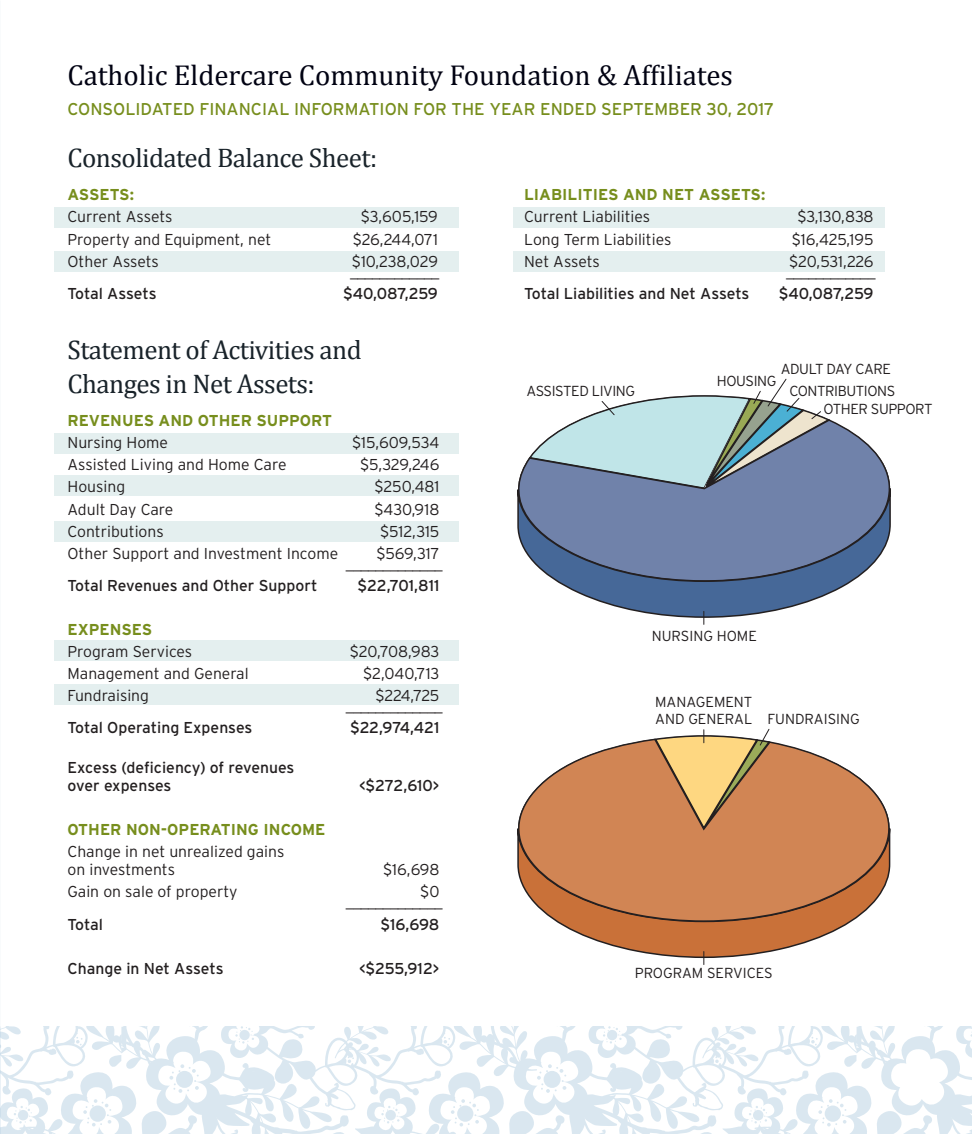
<style>
.page{position:relative;width:972px;height:1134px;background:#fff}
.page>*{position:absolute;margin:0;border:0;box-sizing:border-box;transform-origin:0 0}
.t1{font:28.95px "Cambria";color:#000212}
.t2{font:27px "Cambria";letter-spacing:-.02em;color:#19232a}
.t3{font:17.1px "Interstate";color:#778e1d}
.t4{font:300 15.75px/18px "Interstate";color:#231f20}
.t5{font:15.75px/18px "Interstate";color:#231f20}
.t6{font:700 15.75px "Interstate";color:#778e1d}
.t7{font:300 14.55px "Interstate";letter-spacing:-.025em;color:#231f20}
.t8{font:300 14.55px/16.4px "Interstate";color:#231f20}
</style>
<div class="page">
<svg style="left:558px;top:923px;width:291px;height:36px"></svg>
<svg style="left:517px;top:819px;width:374px;height:104px;background:#c98357"></svg>
<svg style="left:703px;top:952px;width:1px;height:13px"></svg>
<svg style="left:519px;top:729px;width:370px;height:136px"></svg>
<div style="left:54px;top:207px;width:405px;height:21px;background:#e4efef"></div>
<div style="left:513px;top:207px;width:371px;height:21px;background:#e4efef"></div>
<div style="left:54px;top:252px;width:405px;height:20px;background:#e4efef"></div>
<div style="left:513px;top:252px;width:371px;height:20px;background:#e4efef"></div>
<div style="left:54px;top:433px;width:405px;height:20px;background:#e4efef"></div>
<div style="left:54px;top:641px;width:405px;height:20px;background:#e4efef"></div>
<div style="left:54px;top:521px;width:405px;height:21px;background:#e4efef"></div>
<div style="left:54px;top:476px;width:405px;height:20px;background:#e4efef"></div>
<div style="left:54px;top:685px;width:405px;height:20px;background:#e4efef"></div>
<svg style="left:517px;top:487px;width:374px;height:132px"></svg>
<svg style="left:703px;top:611px;width:1px;height:13px"></svg>
<svg style="left:519px;top:378px;width:370px;height:147px"></svg>
<svg style="left:0;top:1026px;width:972px;height:108px"></svg>
<p class="t1" style="left:68px;top:59px;width:667px">Catholic Eldercare Community Foundation &amp; Affiliates</p>
<p class="t3" style="left:68px;top:100px;width:708px">CONSOLIDATED FINANCIAL INFORMATION FOR THE YEAR ENDED SEPTEMBER 30, 2017</p>
<p class="t2" style="left:68px;top:142px;width:311px">Consolidated Balance Sheet:</p>
<p class="t6" style="left:68px;top:186px;width:68px">ASSETS:</p>
<p class="t4" style="left:68px;top:208px;width:106px">Current Assets</p>
<p class="t4" style="left:361px;top:208px;width:79px">$3,605,159</p>
<p class="t4" style="left:68px;top:230px;width:205px">Property and Equipment, net</p>
<p class="t4" style="left:353px;top:230px;width:87px">$26,244,071</p>
<p class="t4" style="left:68px;top:252px;width:93px">Other Assets</p>
<p class="t4" style="left:352px;top:252px;width:88px">$10,238,029</p>
<p class="t4" style="left:350px;top:262px;width:91px">____________</p>
<p class="t5" style="left:68px;top:284px;width:91px">Total Assets</p>
<p class="t5" style="left:343px;top:284px;width:96px">$40,087,259</p>
<p class="t2" style="left:68px;top:334px;width:296px">Statement of Activities and</p>
<p class="t2" style="left:68px;top:367px;width:249px">Changes in Net Assets:</p>
<p class="t6" style="left:68px;top:412px;width:266px">REVENUES AND OTHER SUPPORT</p>
<p class="t4" style="left:68px;top:434px;width:102px">Nursing Home</p>
<p class="t4" style="left:352px;top:434px;width:89px">$15,609,534</p>
<p class="t4" style="left:68px;top:456px;width:221px">Assisted Living and Home Care</p>
<p class="t4" style="left:360px;top:456px;width:81px">$5,329,246</p>
<p class="t4" style="left:68px;top:478px;width:59px">Housing</p>
<p class="t4" style="left:375px;top:478px;width:66px">$250,481</p>
<p class="t4" style="left:68px;top:500px;width:107px">Adult Day Care</p>
<p class="t4" style="left:374px;top:500px;width:67px">$430,918</p>
<p class="t4" style="left:68px;top:522px;width:98px">Contributions</p>
<p class="t4" style="left:380px;top:522px;width:61px">$512,315</p>
<p class="t4" style="left:68px;top:544px;width:272px">Other Support and Investment Income</p>
<p class="t4" style="left:376px;top:544px;width:65px">$569,317</p>
<p class="t4" style="left:346px;top:554px;width:98px">_____________</p>
<p class="t5" style="left:68px;top:576px;width:251px">Total Revenues and Other Support</p>
<p class="t5" style="left:358px;top:576px;width:83px">$22,701,811</p>
<p class="t6" style="left:68px;top:621px;width:86px">EXPENSES</p>
<p class="t4" style="left:68px;top:642px;width:126px">Program Services</p>
<p class="t4" style="left:350px;top:642px;width:91px">$20,708,983</p>
<p class="t4" style="left:68px;top:664px;width:183px">Management and General</p>
<p class="t4" style="left:363px;top:664px;width:78px">$2,040,713</p>
<p class="t4" style="left:68px;top:687px;width:83px">Fundraising</p>
<p class="t4" style="left:375px;top:687px;width:66px">$224,725</p>
<p class="t4" style="left:346px;top:697px;width:98px">_____________</p>
<p class="t5" style="left:68px;top:719px;width:186px">Total Operating Expenses</p>
<p class="t5" style="left:350px;top:719px;width:91px">$22,974,421</p>
<p class="t5" style="left:68px;top:758px;width:229px">Excess (deficiency) of revenues over expenses</p>
<p class="t5" style="left:359px;top:776px;width:82px">&lt;$272,610&gt;</p>
<p class="t6" style="left:68px;top:821px;width:260px">OTHER NON-OPERATING INCOME</p>
<p class="t4" style="left:68px;top:843px;width:218px">Change in net unrealized gains on investments</p>
<p class="t4" style="left:383px;top:861px;width:58px">$16,698</p>
<p class="t4" style="left:68px;top:883px;width:172px">Gain on sale of property</p>
<p class="t4" style="left:420px;top:883px;width:21px">$0</p>
<p class="t4" style="left:346px;top:893px;width:98px">_____________</p>
<p class="t5" style="left:68px;top:915px;width:37px">Total</p>
<p class="t5" style="left:380px;top:915px;width:61px">$16,698</p>
<p class="t5" style="left:68px;top:959px;width:158px">Change in Net Assets</p>
<p class="t5" style="left:359px;top:959px;width:82px">&lt;$255,912&gt;</p>
<p class="t6" style="left:524px;top:186px;width:243px">LIABILITIES AND NET ASSETS:</p>
<p class="t4" style="left:524px;top:208px;width:128px">Current Liabilities</p>
<p class="t4" style="left:797px;top:208px;width:78px">$3,130,838</p>
<p class="t4" style="left:524px;top:230px;width:149px">Long Term Liabilities</p>
<p class="t4" style="left:792px;top:230px;width:83px">$16,425,195</p>
<p class="t4" style="left:524px;top:252px;width:77px">Net Assets</p>
<p class="t4" style="left:789px;top:252px;width:86px">$20,531,226</p>
<p class="t4" style="left:786px;top:262px;width:91px">____________</p>
<p class="t5" style="left:524px;top:284px;width:227px">Total Liabilities and Net Assets</p>
<p class="t5" style="left:779px;top:284px;width:96px">$40,087,259</p>
<p class="t7" style="left:526px;top:383px;width:110px">ASSISTED LIVING</p>
<p class="t7" style="left:781px;top:361px;width:112px">ADULT DAY CARE</p>
<p class="t7" style="left:824px;top:400px;width:111px">OTHER SUPPORT</p>
<p class="t7" style="left:717px;top:372px;width:61px">HOUSING</p>
<p class="t7" style="left:789px;top:382px;width:107px">CONTRIBUTIONS</p>
<p class="t8" style="left:652px;top:628px;width:107px">NURSING HOME</p>
<p class="t8" style="left:655px;top:694px;width:99px">MANAGEMENT<br>AND GENERAL</p>
<p class="t8" style="left:767px;top:710px;width:94px">FUNDRAISING</p>
<p class="t8" style="left:635px;top:965px;width:140px">PROGRAM SERVICES</p>
</div>
